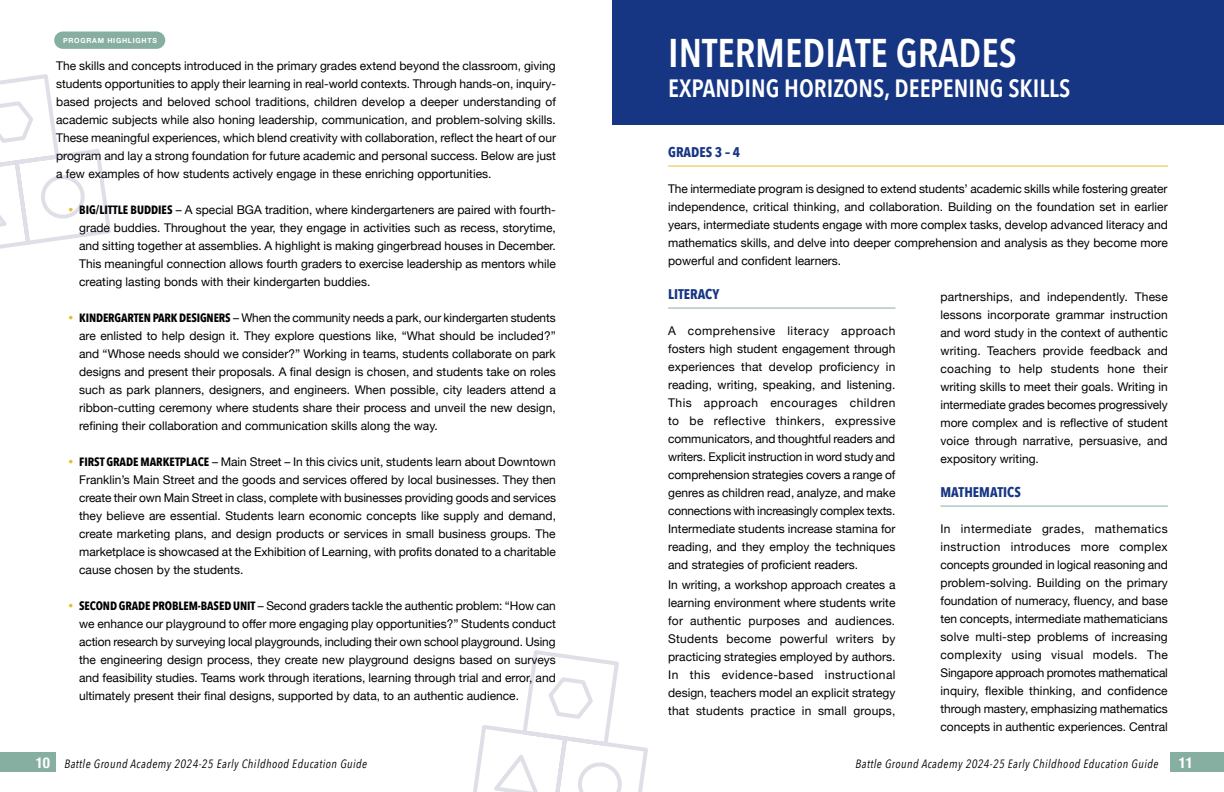
<style>
.page{position:relative;width:1224px;height:792px;background:#fff}
.page>*{position:absolute;margin:0;border:0;box-sizing:border-box;transform-origin:0 0}
.t1{font:600 40px "Avenir Next Condensed";color:#fff}
.t2{font:600 25px "Avenir Next Condensed";color:#fff}
.t3{font:700 condensed 15px "Helvetica Neue";color:#fff}
.t4{font:700 14px "Avenir Next Condensed";color:#163683}
.t5{font:12px/18px "Helvetica Neue";color:#000;text-align:justify}
.t6{font:italic 12px "Avenir Next Condensed";letter-spacing:.04em;color:#000}
.t7{font:700 7px "Helvetica Neue";letter-spacing:.1em;color:#fff}
.s1{font-family:"Avenir Next Condensed";font-weight:700}
.s2{font-family:"Helvetica Neue";font-weight:700;font-style:normal;font-stretch:condensed;font-size:15px;color:#fff}
</style>
<div class="page">
<div style="left:1171px;top:752px;width:53px;height:20px;background:#87afa1"></div>
<div style="left:0;top:752px;width:55px;height:20px;background:#87afa1"></div>
<div style="left:612px;top:0;width:612px;height:124px;background:#163683"></div>
<div style="left:54px;top:32px;width:111px;height:17px;background:#87afa1;border-radius:9px"></div>
<hr style="left:668px;top:166px;width:500px;height:1px;background:#e8bb31">
<hr style="left:668px;top:308px;width:227px;height:1px;background:#87afa1">
<hr style="left:940px;top:506px;width:228px;height:1px;background:#87afa1">
<svg style="left:473px;top:650px;width:175px;height:142px"></svg>
<svg style="left:0;top:74px;width:111px;height:175px"></svg>
<p class="t7" style="left:63px;top:35px;width:95px">PROGRAM HIGHLIGHTS</p>
<p class="t5" style="left:56px;top:57px;width:502px">The skills and concepts introduced in the primary grades extend beyond the classroom, giving students opportunities to apply their learning in real-world contexts. Through hands-on, inquiry&shy;based projects and beloved school traditions, children develop a deeper understanding of academic subjects while also honing leadership, communication, and problem-solving skills.<br>These meaningful experiences, which blend creativity with collaboration, reflect the heart of our program and lay a strong foundation for future academic and personal success. Below are just a few examples of how students actively engage in these enriching opportunities.</p>
<p class="t5" style="left:79px;top:201px;width:478px"><span class="s1">BIG/LITTLE BUDDIES</span> – A special BGA tradition, where kindergarteners are paired with fourth&shy;grade buddies. Throughout the year, they engage in activities such as recess, storytime, and sitting together at assemblies. A highlight is making gingerbread houses in December.<br>This meaningful connection allows fourth graders to exercise leadership as mentors while creating lasting bonds with their kindergarten buddies.</p>
<p class="t5" style="left:79px;top:309px;width:478px"><span class="s1">KINDERGARTEN PARK DESIGNERS</span> – When the community needs a park, our kindergarten students are enlisted to help design it. They explore questions like, “What should be included?” and “Whose needs should we consider?” Working in teams, students collaborate on park designs and present their proposals. A final design is chosen, and students take on roles such as park planners, designers, and engineers. When possible, city leaders attend a ribbon-cutting ceremony where students share their process and unveil the new design, refining their collaboration and communication skills along the way.</p>
<p class="t5" style="left:79px;top:453px;width:478px"><span class="s1">FIRST GRADE MARKETPLACE</span> – Main Street – In this civics unit, students learn about Downtown Franklin’s Main Street and the goods and services offered by local businesses. They then create their own Main Street in class, complete with businesses providing goods and services they believe are essential. Students learn economic concepts like supply and demand, create marketing plans, and design products or services in small business groups. The marketplace is showcased at the Exhibition of Learning, with profits donated to a charitable cause chosen by the students.</p>
<p class="t5" style="left:79px;top:597px;width:478px"><span class="s1">SECOND GRADE PROBLEM-BASED UNIT</span> – Second graders tackle the authentic problem: “How can we enhance our playground to offer more engaging play opportunities?” Students conduct action research by surveying local playgrounds, including their own school playground. Using the engineering design process, they create new playground designs based on surveys and feasibility studies. Teams work through iterations, learning through trial and error, and ultimately present their final designs, supported by data, to an authentic audience.</p>
<h1 class="t1" style="left:668px;top:18px;width:350px">INTERMEDIATE GRADES</h1>
<h2 class="t2" style="left:668px;top:67px;width:404px">EXPANDING HORIZONS, DEEPENING SKILLS</h2>
<p class="t4" style="left:668px;top:143px;width:74px">GRADES 3 – 4</p>
<p class="t5" style="left:668px;top:180px;width:501px">The intermediate program is designed to extend students’ academic skills while fostering greater independence, critical thinking, and collaboration. Building on the foundation set in earlier years, intermediate students engage with more complex tasks, develop advanced literacy and mathematics skills, and delve into deeper comprehension and analysis as they become more powerful and confident learners.</p>
<p class="t4" style="left:668px;top:285px;width:53px">LITERACY</p>
<p class="t5" style="left:668px;top:322px;width:229px">A comprehensive literacy approach fosters high student engagement through experiences that develop proficiency in reading, writing, speaking, and listening.<br>This approach encourages children to be reflective thinkers, expressive communicators, and thoughtful readers and writers. Explicit instruction in word study and comprehension strategies covers a range of genres as children read, analyze, and make connections with increasingly complex texts.<br>Intermediate students increase stamina for reading, and they employ the techniques and strategies of proficient readers.</p>
<p class="t5" style="left:668px;top:576px;width:229px">In writing, a workshop approach creates a learning environment where students write for authentic purposes and audiences.<br>Students become powerful writers by practicing strategies employed by authors.<br>In this evidence-based instructional design, teachers model an explicit strategy that students practice in small groups,</p>
<p class="t5" style="left:940px;top:288px;width:229px">partnerships, and independently. These lessons incorporate grammar instruction and word study in the context of authentic writing. Teachers provide feedback and coaching to help students hone their writing skills to meet their goals. Writing in intermediate grades becomes progressively more complex and is reflective of student voice through narrative, persuasive, and expository writing.</p>
<p class="t4" style="left:940px;top:483px;width:82px">MATHEMATICS</p>
<p class="t5" style="left:940px;top:520px;width:229px">In intermediate grades, mathematics instruction introduces more complex concepts grounded in logical reasoning and problem-solving. Building on the primary foundation of numeracy, fluency, and base ten concepts, intermediate mathematicians solve multi-step problems of increasing complexity using visual models. The Singapore approach promotes mathematical inquiry, flexible thinking, and confidence through mastery, emphasizing mathematics concepts in authentic experiences. Central</p>
<p class="t6" style="left:36px;top:757px;width:333px"><span class="s2">10</span> Battle Ground Academy 2024-25 Early Childhood Education Guide</p>
<p class="t6" style="left:856px;top:757px;width:304px">Battle Ground Academy 2024-25 Early Childhood Education Guide</p>
<p class="t3" style="left:1179px;top:750px;width:16px">11</p>
</div>
